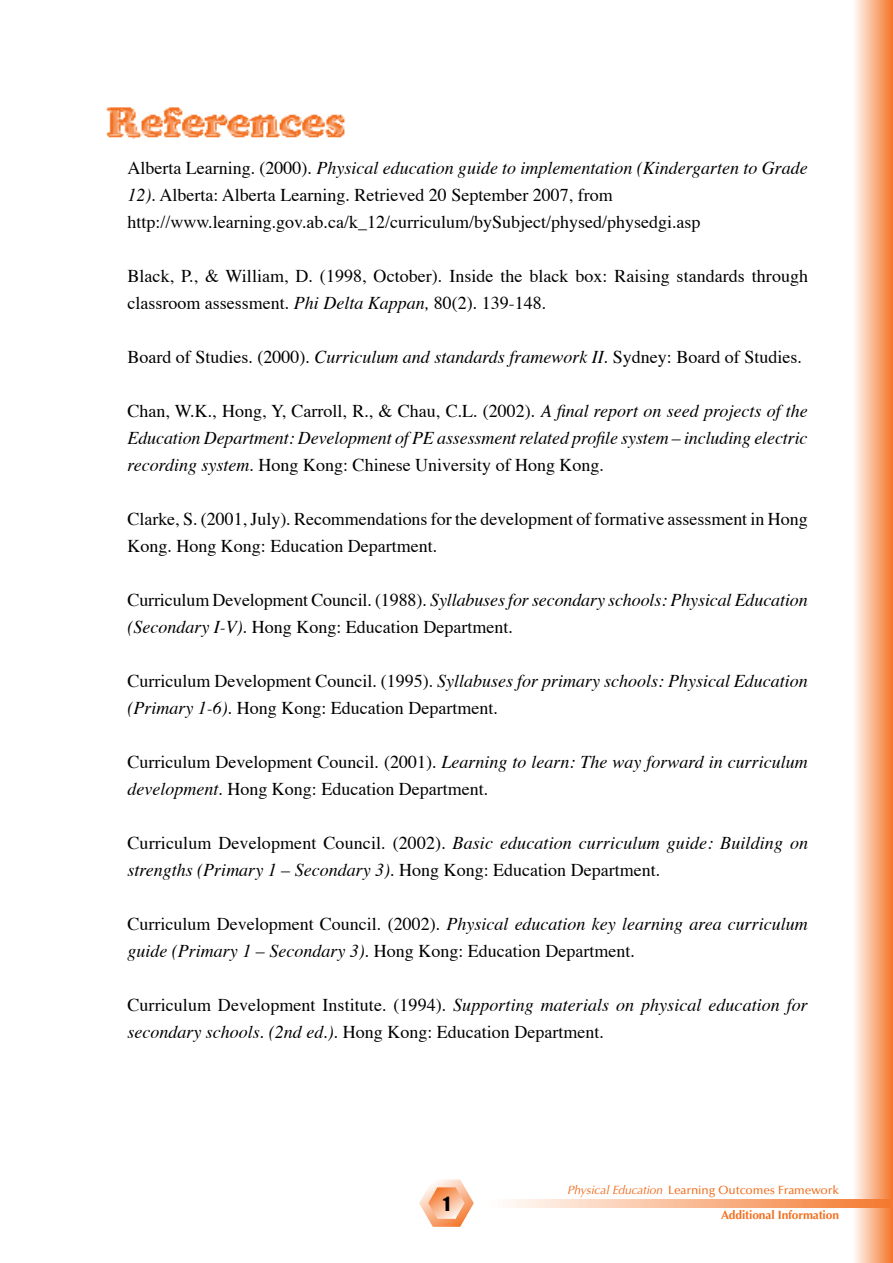
<style>
.page{position:relative;width:893px;height:1263px;background:#fff}
.page>*{position:absolute;margin:0;border:0;box-sizing:border-box;transform-origin:0 0}
.t1{font:18px/27px "Times";color:#000}
.t2{font:italic 18px/27px "Times";color:#000}
.t3{font:500 12px/24.8px "Optima";letter-spacing:-.01em;color:#f37021;text-align:right}
.s1{font-style:italic}
.s2{font-style:normal}
.s3{font-weight:400;font-style:italic}
.s4{font-weight:700}
</style>
<div class="page">
<div style="left:852px;top:0;width:41px;height:1263px;background:linear-gradient(to right,#fff,#f37428)"></div>
<svg style="left:508px;top:1199px;width:385px;height:8px;background:#f9b790"></svg>
<img style="left:106px;top:107px;width:239px;height:32px">
<svg style="left:419px;top:1179px;width:55px;height:48px"></svg>
<p class="t1" style="left:127px;top:156px;width:682px">Alberta Learning. (2000). <span class="s1">Physical education guide to implementation (Kindergarten to Grade<br>12).</span> Alberta: Alberta Learning. Retrieved 20 September 2007, from http://www.learning.gov.ab.ca/k_12/curriculum/bySubject/physed/physedgi.asp</p>
<p class="t1" style="left:127px;top:264px;width:682px">Black, P., &amp; William, D. (1998, October). Inside the black box: Raising standards through classroom assessment. <span class="s1">Phi Delta Kappan,</span> 80(2). 139-148.</p>
<p class="t1" style="left:127px;top:345px;width:676px">Board of Studies. (2000). <span class="s1">Curriculum and standards framework II.</span> Sydney: Board of Studies.</p>
<p class="t2" style="left:127px;top:399px;width:682px;text-align:justify"><span class="s2">Chan, W.K., Hong, Y, Carroll, R., &amp; Chau, C.L. (2002).</span> A final report on seed projects of the Education Department: Development of PE assessment related profile system – including electric recording system<span class="s2">. Hong Kong: Chinese University of Hong Kong.</span></p>
<p class="t1" style="left:127px;top:507px;width:682px">Clarke, S. (2001, July). Recommendations for the development of formative assessment in Hong<br>Kong. Hong Kong: Education Department.</p>
<p class="t1" style="left:127px;top:588px;width:682px">Curriculum Development Council. (1988). <span class="s1">Syllabuses for secondary schools: Physical Education (Secondary I-V)</span>. Hong Kong: Education Department.</p>
<p class="t1" style="left:127px;top:669px;width:682px">Curriculum Development Council. (1995). <span class="s1">Syllabuses for primary schools: Physical Education (Primary 1-6)</span>. Hong Kong: Education Department.</p>
<p class="t1" style="left:127px;top:750px;width:682px">Curriculum Development Council. (2001). <span class="s1">Learning to learn: The way forward in curriculum development.</span> Hong Kong: Education Department.</p>
<p class="t2" style="left:127px;top:831px;width:682px"><span class="s2">Curriculum Development Council. (2002).</span> Basic education curriculum guide: Building on strengths (Primary 1 – Secondary 3)<span class="s2">. Hong Kong: Education Department.</span></p>
<p class="t2" style="left:127px;top:912px;width:682px"><span class="s2">Curriculum Development Council. (2002).</span> Physical education key learning area curriculum guide (Primary 1 – Secondary 3)<span class="s2">. Hong Kong: Education Department.</span></p>
<p class="t1" style="left:127px;top:993px;width:682px">Curriculum Development Institute. (1994). <span class="s1">Supporting materials on physical education for secondary schools. (2nd ed.).</span> Hong Kong: Education Department.</p>
<p class="t3" style="left:567px;top:1178px;width:273px"><span class="s3">Physical Education</span> Learning Outcomes Framework<br><span class="s4">Additional Information</span></p>
</div>
